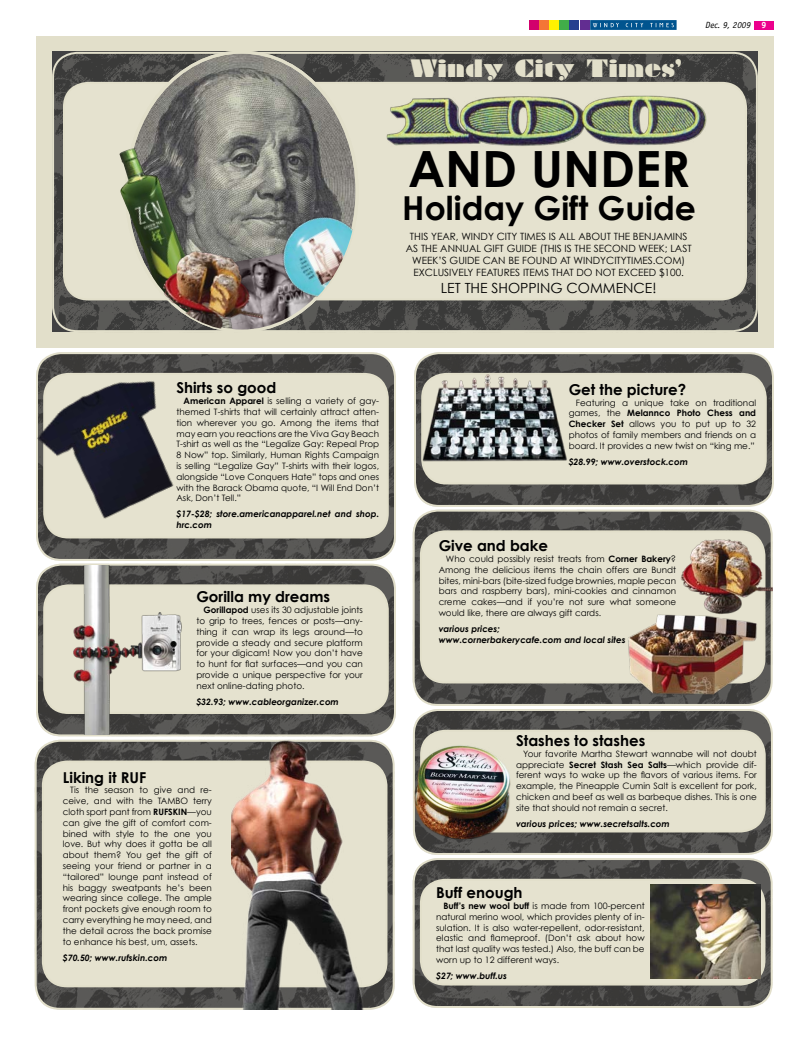
<style>
.page{position:relative;width:810px;height:1044px;background:#fff}
.page>*{position:absolute;margin:0;border:0;box-sizing:border-box;transform-origin:0 0}
.t1{font:700 50px "Century Gothic";color:#000}
.t2{font:700 33px "Century Gothic";color:#000}
.t3{font:23px "Braggadocio";color:#e2dfca}
.t4{font:700 15px "Century Gothic";color:#000}
.t5{font:14px "Century Gothic";color:#000}
.t6{font:10px/12px "Century Gothic";color:#000}
.t7{font:italic 9px "Officina Sans";color:#000}
.t8{font:8.8px/10.8px "Century Gothic";color:#000;text-align:justify}
.t9{font:italic 700 8.8px/10.6px "Century Gothic";color:#000}
.s1{font-weight:700;font-style:normal;color:#fff}
.s2{font-weight:700}
</style>
<div class="page">
<svg style="left:590px;top:20px;width:87px;height:10px"></svg>
<div style="left:754px;top:21px;width:20px;height:8px;background:#ec008c"></div>
<div style="left:529px;top:20px;width:10px;height:10px;background:#d2006c"></div>
<div style="left:539px;top:20px;width:10px;height:10px;background:#f47636"></div>
<div style="left:549px;top:20px;width:10px;height:10px;background:#fff200"></div>
<div style="left:559px;top:20px;width:10px;height:10px;background:#41ad49"></div>
<div style="left:570px;top:20px;width:9px;height:10px;background:#25408f"></div>
<div style="left:580px;top:20px;width:10px;height:10px;background:#622d91"></div>
<div style="left:36px;top:36px;width:738px;height:312px;background:#e2dfca"></div>
<img style="left:52px;top:52px;width:706px;height:280px">
<div style="left:52px;top:52px;width:706px;height:280px;border:2px solid #e2dfca;border-radius:24px"></div>
<div style="left:64px;top:83px;width:682px;height:216px;background:#e5e2cf;border-radius:24px"></div>
<div style="left:63px;top:82px;width:684px;height:218px;border:2px solid #e2dfca;border-radius:24px"></div>
<img style="left:386px;top:95px;width:321px;height:51px">
<img style="left:126px;top:52px;width:231px;height:279px">
<img style="left:126px;top:148px;width:81px;height:169px">
<img style="left:275px;top:322px;width:38px;height:9px">
<img style="left:242px;top:184px;width:115px;height:138px">
<img style="left:160px;top:239px;width:115px;height:92px">
<img style="left:119px;top:148px;width:59px;height:98px">
<img style="left:39px;top:352px;width:357px;height:209px">
<div style="left:36px;top:352px;width:360px;height:209px;border:2px solid #e2dfca;border-radius:24px"></div>
<div style="left:44px;top:374px;width:344px;height:163px;background:#e5e2cf;border-radius:24px"></div>
<div style="left:43px;top:373px;width:346px;height:165px;border:2px solid #e2dfca;border-radius:24px"></div>
<img style="left:36px;top:358px;width:141px;height:180px">
<img style="left:414px;top:352px;width:360px;height:155px">
<div style="left:414px;top:352px;width:360px;height:155px;border:2px solid #e2dfca;border-radius:24px"></div>
<div style="left:422px;top:374px;width:344px;height:109px;background:#e5e2cf;border-radius:24px"></div>
<div style="left:421px;top:373px;width:346px;height:111px;border:2px solid #e2dfca;border-radius:24px"></div>
<img style="left:420px;top:375px;width:149px;height:87px">
<img style="left:36px;top:564px;width:360px;height:172px">
<div style="left:36px;top:564px;width:360px;height:172px;border:2px solid #e2dfca;border-radius:24px"></div>
<div style="left:44px;top:585px;width:344px;height:128px;background:#e5e2cf;border-radius:24px"></div>
<div style="left:43px;top:584px;width:346px;height:130px;border:2px solid #e2dfca;border-radius:24px"></div>
<img style="left:61px;top:566px;width:124px;height:168px">
<img style="left:413px;top:709px;width:360px;height:146px">
<div style="left:413px;top:709px;width:360px;height:146px;border:2px solid #e2dfca;border-radius:24px"></div>
<div style="left:421px;top:731px;width:344px;height:100px;background:#e5e2cf;border-radius:24px"></div>
<div style="left:420px;top:730px;width:346px;height:102px;border:2px solid #e2dfca;border-radius:24px"></div>
<img style="left:413px;top:744px;width:100px;height:95px">
<img style="left:35px;top:740px;width:357px;height:270px">
<div style="left:35px;top:740px;width:360px;height:270px;border:2px solid #e2dfca;border-radius:24px"></div>
<div style="left:43px;top:762px;width:343px;height:224px;background:#e5e2cf;border-radius:24px"></div>
<div style="left:42px;top:761px;width:345px;height:226px;border:2px solid #e2dfca;border-radius:24px"></div>
<img style="left:232px;top:740px;width:141px;height:270px">
<img style="left:413px;top:510px;width:357px;height:196px">
<div style="left:413px;top:510px;width:360px;height:196px;border:2px solid #e2dfca;border-radius:24px"></div>
<div style="left:421px;top:531px;width:343px;height:151px;background:#e5e2cf;border-radius:24px"></div>
<div style="left:420px;top:530px;width:345px;height:153px;border:2px solid #e2dfca;border-radius:24px"></div>
<img style="left:624px;top:614px;width:136px;height:83px">
<img style="left:679px;top:534px;width:94px;height:82px">
<img style="left:413px;top:858px;width:359px;height:150px">
<div style="left:413px;top:858px;width:360px;height:150px;border:2px solid #e2dfca;border-radius:24px"></div>
<div style="left:421px;top:880px;width:343px;height:105px;background:#e5e2cf;border-radius:24px"></div>
<div style="left:420px;top:879px;width:345px;height:107px;border:2px solid #e2dfca;border-radius:24px"></div>
<img style="left:651px;top:884px;width:110px;height:95px">
<h3 class="t3" style="left:410px;top:54px;width:273px">Windy City Times’</h3>
<p class="t7" style="left:706px;top:19px;width:62px">Dec. 9, 2009 <span class="s1">9</span></p>
<h1 class="t1" style="left:408px;top:137px;width:283px">and under</h1>
<h2 class="t2" style="left:402px;top:187px;width:295px">Holiday Gift Guide</h2>
<p class="t6" style="left:410px;top:231px;width:10px">This</p>
<p class="t6" style="left:431px;top:231px;width:7px">year</p>
<p class="t6" style="left:456px;top:231px;width:22px">, Windy</p>
<p class="t6" style="left:497px;top:231px;width:34px">City Times</p>
<p class="t6" style="left:549px;top:231px;width:17px">is all</p>
<p class="t6" style="left:578px;top:231px;width:9px">abo</p>
<p class="t6" style="left:600px;top:231px;width:20px">ut the</p>
<p class="t6" style="left:633px;top:231px;width:31px">Benjamins</p>
<p class="t6" style="left:406px;top:243px;width:22px">as the</p>
<p class="t6" style="left:440px;top:243px;width:9px">ann</p>
<p class="t6" style="left:462px;top:243px;width:28px">ual gift</p>
<p class="t6" style="left:507px;top:243px;width:21px">guide</p>
<p class="t6" style="left:412px;top:243px;width:281px;text-indent:128px">(THIS IS THE SECOND WEEK; LAST<br>WEEK’S GU IDE CAN BE FOU ND AT WINDYCITYTIMES.COM) exclusively</p>
<p class="t6" style="left:476px;top:267px;width:7px">feat</p>
<p class="t6" style="left:497px;top:267px;width:13px">ures</p>
<p class="t6" style="left:523px;top:267px;width:6px">items</p>
<p class="t6" style="left:552px;top:267px;width:7px">that</p>
<p class="t6" style="left:577px;top:267px;width:27px">do not</p>
<p class="t6" style="left:619px;top:267px;width:19px">exceed</p>
<p class="t6" style="left:659px;top:267px;width:26px">$100.</p>
<h3 class="t5" style="left:441px;top:280px;width:33px">Let the</h3>
<h3 class="t5" style="left:492px;top:280px;width:10px">shopping</h3>
<h3 class="t5" style="left:566px;top:280px;width:12px">commence</h3>
<h3 class="t5" style="left:652px;top:280px;width:6px">!</h3>
<h3 class="t4" style="left:176px;top:379px;width:101px">Shirts so good</h3>
<p class="t8" style="left:176px;top:396px;width:204px;text-indent:7px"><span class="s2">American Apparel</span> is selling a variety of gay&shy;themed T-shirts that will certainly attract atten&shy;tion wherever you go. Among the items that may earn you reactions are the Viva Gay Beach T-shirt as well as the “Legalize Gay: Repeal Prop 8 Now” top. Similarly, Human Rights Campaign is selling “Legalize Gay” T-shirts with their logos, alongside “Love Conquers Hate” tops and ones with the Barack Obama quote, “I Will End Don’t Ask, Don’t Tell.”</p>
<p class="t9" style="left:176px;top:509px;width:204px">$17-$28; store.americanapparel.net and shop. hrc.com</p>
<h3 class="t4" style="left:196px;top:587px;width:135px">Gorilla my dreams</h3>
<p class="t8" style="left:196px;top:604px;width:168px;text-indent:7px"><span class="s2">Gorillapod</span> uses its 30 adjustable joints to grip to trees, fences or posts—any&shy;thing it can wrap its legs around—to provide a steady and secure platform for your digicam! Now you don’t have to hunt for flat surfaces—and you can provide a unique perspective for your next online-dating photo.</p>
<p class="t9" style="left:196px;top:696px;width:144px">$32.93; www.cableorganizer.com</p>
<h3 class="t4" style="left:63px;top:768px;width:85px">Liking it RU F</h3>
<p class="t8" style="left:63px;top:785px;width:151px;text-indent:7px">Tis the season to give and re&shy;ceive, and with the TAMBO terry cloth sport pant from <span class="s2">RU FSKIN</span>—you can give the gift of comfort com&shy;bined with style to the one you love. But why does it gotta be all about them? You get the gift of seeing your friend or partner in a “tailored” lounge pant instead of his baggy sweatpants he’s been wearing since college. The ample front pockets give enough room to carry everything he may need, and the detail across the back promise to enhance his best, um, assets.</p>
<p class="t9" style="left:63px;top:952px;width:106px">$70.50; www.rufskin.com</p>
<h3 class="t4" style="left:569px;top:380px;width:119px">Get the picture?</h3>
<p class="t8" style="left:569px;top:397px;width:189px;text-indent:7px">Featuring a unique take on traditional games, the <span class="s2">Melannco Photo Chess and Checker Set</span> allows you to put up to 32 photos of family members and friends on a board. It provides a new twist on “king me.”</p>
<p class="t9" style="left:569px;top:456px;width:121px">$28.99; www.overstock.com</p>
<h3 class="t4" style="left:439px;top:536px;width:111px">Give and bake</h3>
<p class="t8" style="left:439px;top:553px;width:239px;text-indent:7px">Who could possibly resist treats from <span class="s2">Corner Bakery</span>?<br>Among the delicious items the chain offers are Bundt bites, mini-bars (bite-sized fudge brownies, maple pecan bars and raspberry bars), mini-cookies and cinnamon creme cakes—and if you’re not sure what someone would like, there are always gift cards.</p>
<p class="t9" style="left:439px;top:623px;width:188px">various prices;<br>www.cornerbakerycafe.com and local sites</p>
<h3 class="t4" style="left:516px;top:731px;width:131px">Stashes to stashes</h3>
<p class="t8" style="left:516px;top:748px;width:242px;text-indent:7px">Your favorite Martha Stewart wannabe will not doubt appreciate <span class="s2">Secret Stash Sea Salts</span>—which provide dif&shy;ferent ways to wake up the flavors of various items. For example, the Pineapple Cumin Salt is excellent for pork, chicken and beef as well as barbeque dishes. This is one site that should not remain a secret.</p>
<p class="t9" style="left:516px;top:818px;width:155px">various prices; www.secretsalts.com</p>
<h3 class="t4" style="left:436px;top:883px;width:88px">Buff enough</h3>
<p class="t8" style="left:436px;top:900px;width:210px;text-indent:7px"><span class="s2">Buff’s new wool buff</span> is made from 100-percent natural merino wool, which provides plenty of in&shy;sulation. It is also water-repellent, odor-resistant, elastic and flameproof. (Don’t ask about how that last quality was tested.) Also, the buff can be worn up to 12 different ways.</p>
<p class="t9" style="left:436px;top:970px;width:72px">$27; www.buff.us</p>
</div>
